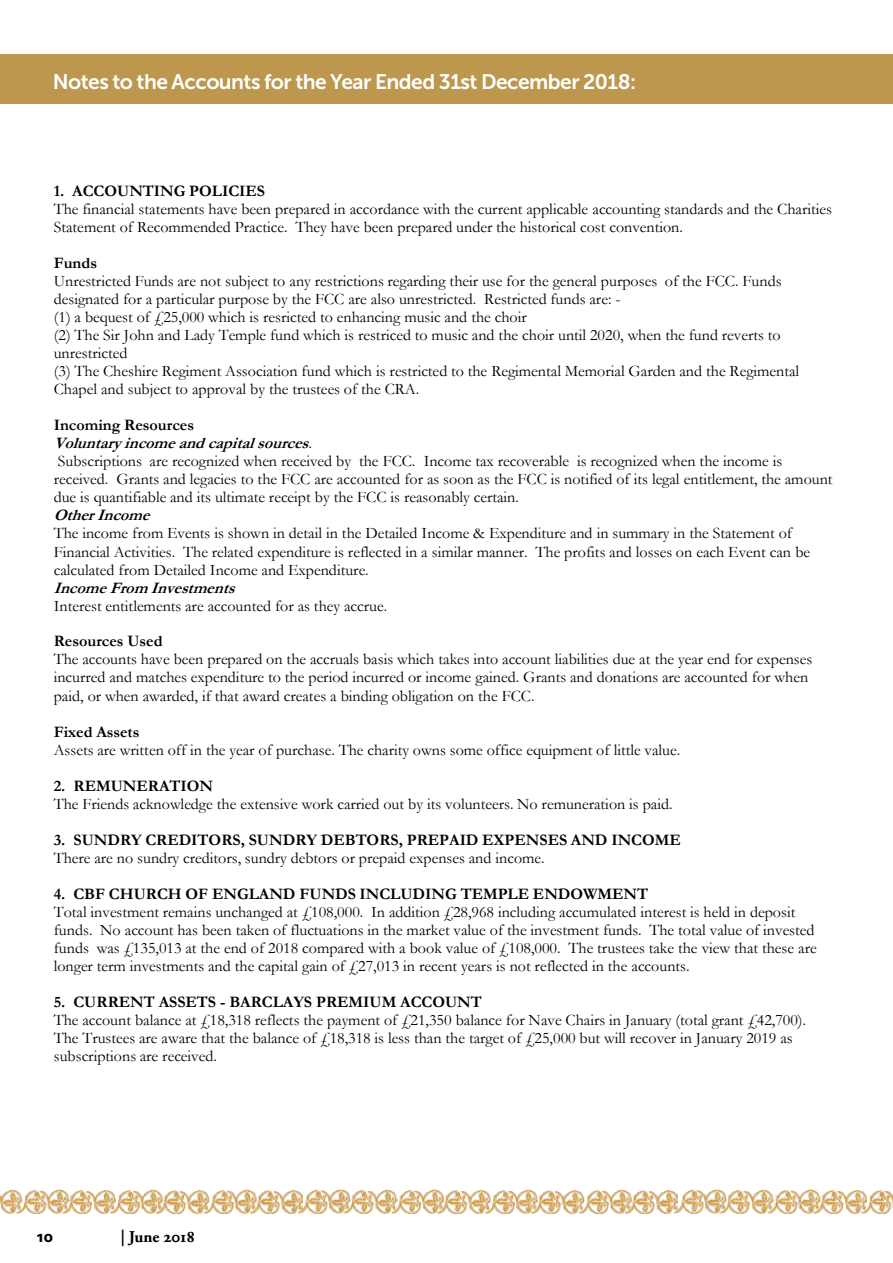
<style>
.page{position:relative;width:893px;height:1263px;background:#fff}
.page>*{position:absolute;margin:0;border:0;box-sizing:border-box;transform-origin:0 0}
.t1{font:21px "Museo Sans 700";letter-spacing:-.025em;color:#fff}
.t2{font:700 16.5px "Adobe Garamond Pro";color:#000}
.t3{font:700 16.5px "Myriad Pro";color:#000}
.t4{font:16.05px/18px "Garamond";color:#000}
.t5{font:700 16.05px "Garamond";color:#000}
.t6{font:italic 700 16.05px "Garamond";color:#000}
.s1{font-weight:700}
.s2{font-weight:700;font-style:italic}
</style>
<div class="page">
<div style="left:0;top:54px;width:893px;height:49px;background:#bd974e"></div>
<img style="left:0;top:1189px;width:298px;height:25px">
<img style="left:298px;top:1189px;width:376px;height:25px">
<img style="left:674px;top:1189px;width:219px;height:25px">
<h1 class="t1" style="left:53px;top:70px;width:585px">Notes to the Accounts for the Year Ended 31st December 2018:</h1>
<p class="t5" style="left:54px;top:180px;width:213px">1. ACCOUNTING POLICIES</p>
<p class="t4" style="left:54px;top:200px;width:780px">The financial statements have been prepared in accordance with the current applicable accounting standards and the Charities<br>Statement of Recommended Practice. They have been prepared under the historical cost convention.</p>
<p class="t5" style="left:54px;top:252px;width:45px">Funds</p>
<p class="t4" style="left:54px;top:272px;width:747px">Unrestricted Funds are not subject to any restrictions regarding their use for the general purposes of the FCC. Funds designated for a particular purpose by the FCC are also unrestricted. Restricted funds are: -<br>(1) a bequest of £25,000 which is resricted to enhancing music and the choir<br>(2) The Sir John and Lady Temple fund which is restriced to music and the choir until 2020, when the fund reverts to unrestricted<br>(3) The Cheshire Regiment Association fund which is restricted to the Regimental Memorial Garden and the Regimental Chapel and subject to approval by the trustees of the CRA.</p>
<p class="t4" style="left:54px;top:416px;width:780px"><span class="s1">Incoming Resources<br></span><span class="s2">Voluntaryincomeandcapitalsources</span>.<br>Subscriptions are recognized when received by the FCC. Income tax recoverable is recognized when the income is received. Grants and legacies to the FCC are accounted for as soon as the FCC is notified of its legal entitlement, the amount due is quantifiable and its ultimate receipt by the FCC is reasonably certain.</p>
<p class="t6" style="left:54px;top:504px;width:104px">OtherIncome</p>
<p class="t4" style="left:54px;top:524px;width:758px">The income from Events is shown in detail in the Detailed Income &amp; Expenditure and in summary in the Statement of<br>Financial Activities. The related expenditure is reflected in a similar manner. The profits and losses on each Event can be calculated from Detailed Income and Expenditure.</p>
<p class="t6" style="left:54px;top:576px;width:189px">IncomeFrom Investments</p>
<p class="t4" style="left:54px;top:596px;width:335px">Interest entitlements are accounted for as they accrue.</p>
<p class="t5" style="left:54px;top:630px;width:110px">Resources Used</p>
<p class="t4" style="left:54px;top:650px;width:760px">The accounts have been prepared on the accruals basis which takes into account liabilities due at the year end for expenses incurred and matches expenditure to the period incurred or income gained. Grants and donations are accounted for when paid, or when awarded, if that award creates a binding obligation on the FCC.</p>
<p class="t5" style="left:54px;top:721px;width:87px">Fixed Assets</p>
<p class="t4" style="left:54px;top:740px;width:628px">Assets are written off in the year of purchase. The charity owns some office equipment of little value.</p>
<p class="t5" style="left:54px;top:774px;width:161px">2. REMUNERATION</p>
<p class="t4" style="left:54px;top:794px;width:620px">The Friends acknowledge the extensive work carried out by its volunteers. No remuneration is paid.</p>
<p class="t5" style="left:54px;top:829px;width:629px">3. SUNDRY CREDITORS, SUNDRY DEBTORS, PREPAID EXPENSES AND INCOME</p>
<p class="t4" style="left:54px;top:848px;width:492px">There are no sundry creditors, sundry debtors or prepaid expenses and income.</p>
<p class="t5" style="left:54px;top:883px;width:596px">4. CBF CHURCH OF ENGLAND FUNDS INCLUDING TEMPLE ENDOWMENT</p>
<p class="t4" style="left:54px;top:902px;width:764px">Total investment remains unchanged at £108,000. In addition £28,968 including accumulated interest is held in deposit funds. No account has been taken of fluctuations in the market value of the investment funds. The total value of invested funds was £135,013 at the end of 2018 compared with a book value of £108,000. The trustees take the view that these are longer term investments and the capital gain of £27,013 in recent years is not reflected in the accounts.</p>
<p class="t5" style="left:54px;top:991px;width:430px">5. CURRENT ASSETS - BARCLAYS PREMIUM ACCOUNT</p>
<p class="t4" style="left:54px;top:1010px;width:754px">The account balance at £18,318 reflects the payment of £21,350 balance for Nave Chairs in January (total grant £42,700).<br>The Trustees are aware that the balance of £18,318 is less than the target of £25,000 but will recover in January 2019 as subscriptions are received.</p>
<p class="t3" style="left:37px;top:1226px;width:18px">10</p>
<p class="t2" style="left:121px;top:1227px;width:75px">| June 2018</p>
</div>
